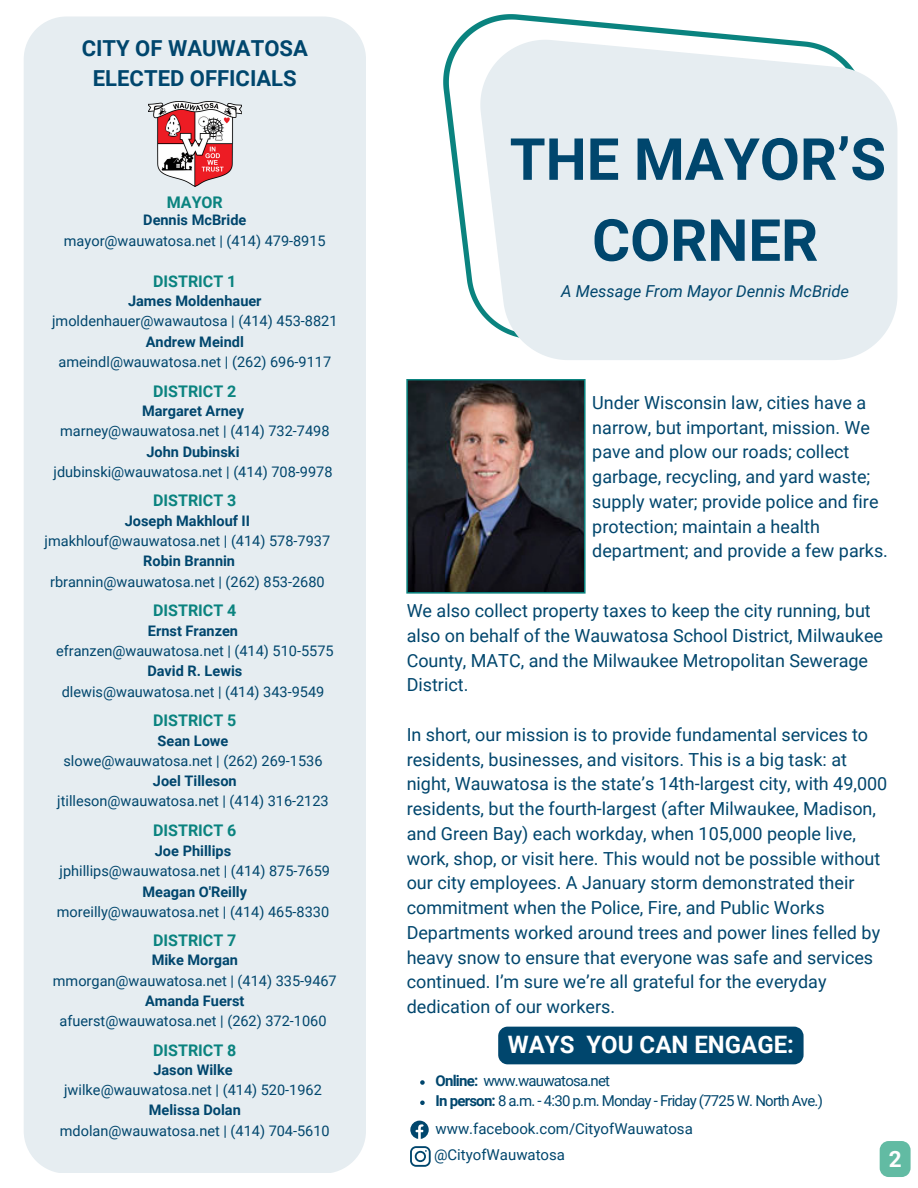
<style>
.page{position:relative;width:918px;height:1188px;background:#fff}
.page>*{position:absolute;margin:0;border:0;box-sizing:border-box;transform-origin:0 0}
.t1{font:700 58.05px/81px "Roboto";color:#00466d;text-align:center}
.t2{font:700 24px "Roboto";color:#fff}
.t3{font:700 22.5px "Roboto";color:#fefefe}
.t4{font:700 22.05px/30.3px "Roboto";color:#00466d;text-align:center}
.t5{font:18px/24.8px "Roboto";color:#00466d}
.t6{font:italic 16.5px "Roboto";color:#00466d}
.t7{font:700 16.05px "Roboto";color:#0a837f}
.t8{font:15px "Roboto";letter-spacing:-.05em;color:#00466d}
.t9{font:15px "Roboto";color:#00466d}
.t10{font:14.55px "Roboto";color:#00466d}
.t11{font:700 14.55px "Roboto";color:#00466d}
.s1{font-weight:700}
</style>
<div class="page">
<svg style="left:443px;top:14px;width:346px;height:298px"></svg>
<svg style="left:480px;top:40px;width:417px;height:320px;fill:#e6edf1"></svg>
<div style="left:24px;top:16px;width:342px;height:1157px;background:#e6edf1"></div>
<img style="left:148px;top:101px;width:94px;height:86px">
<img style="left:406px;top:379px;width:179px;height:215px">
<svg style="left:880px;top:1141px;width:31px;height:36px"></svg>
<div style="left:498px;top:1027px;width:306px;height:37px;background:#00466d"></div>
<svg style="left:420px;top:1080px;width:5px;height:5px"></svg>
<svg style="left:420px;top:1101px;width:5px;height:4px"></svg>
<svg style="left:410px;top:1120px;width:19px;height:19px"></svg>
<svg style="left:410px;top:1146px;width:20px;height:20px"></svg>
<p class="t4" style="left:82px;top:33px;width:228px">CITY OF WAUWATOSA<br>ELECTED OFFICIALS</p>
<p class="t7" style="left:167px;top:193px;width:58px">MAYOR</p>
<h4 class="t11" style="left:143px;top:212px;width:105px">Dennis McBride</h4>
<p class="t10" style="left:64px;top:232px;width:263px">mayor@wauwatosa.net | (414) 479-8915</p>
<p class="t7" style="left:153px;top:272px;width:85px">DISTRICT 1</p>
<p class="t11" style="left:128px;top:293px;width:135px">James Moldenhauer</p>
<p class="t10" style="left:52px;top:313px;width:287px">jmoldenhauer@wawautosa | (414) 453-8821</p>
<h4 class="t11" style="left:146px;top:333px;width:100px">Andrew Meindl</h4>
<p class="t10" style="left:58px;top:353px;width:274px">ameindl@wauwatosa.net | (262) 696-9117</p>
<p class="t7" style="left:153px;top:382px;width:85px">DISTRICT 2</p>
<p class="t11" style="left:142px;top:403px;width:103px">Margaret Arney</p>
<p class="t10" style="left:60px;top:423px;width:271px">marney@wauwatosa.net | (414) 732-7498</p>
<h4 class="t11" style="left:147px;top:443px;width:94px">John Dubinski</h4>
<h4 class="t10" style="left:54px;top:463px;width:280px">jdubinski@wauwatosa.net | (414) 708-9978</h4>
<p class="t7" style="left:153px;top:492px;width:85px">DISTRICT 3</p>
<p class="t11" style="left:125px;top:512px;width:127px">Joseph Makhlouf II</p>
<p class="t10" style="left:45px;top:533px;width:287px">jmakhlouf@wauwatosa.net | (414) 578-7937</p>
<p class="t11" style="left:143px;top:553px;width:93px">Robin Brannin</p>
<h4 class="t10" style="left:50px;top:573px;width:276px">rbrannin@wauwatosa.net | (262) 853-2680</h4>
<p class="t7" style="left:153px;top:601px;width:85px">DISTRICT 4</p>
<p class="t11" style="left:148px;top:622px;width:92px">Ernst Franzen</p>
<p class="t10" style="left:56px;top:643px;width:279px">efranzen@wauwatosa.net | (414) 510-5575</p>
<p class="t11" style="left:147px;top:663px;width:97px">David R. Lewis</p>
<h4 class="t10" style="left:62px;top:683px;width:264px">dlewis@wauwatosa.net | (414) 343-9549</h4>
<p class="t7" style="left:153px;top:711px;width:85px">DISTRICT 5</p>
<p class="t11" style="left:158px;top:732px;width:72px">Sean Lowe</p>
<p class="t10" style="left:63px;top:752px;width:261px">slowe@wauwatosa.net | (262) 269-1536</p>
<p class="t11" style="left:153px;top:773px;width:85px">Joel Tilleson</p>
<h4 class="t10" style="left:57px;top:793px;width:273px">jtilleson@wauwatosa.net | (414) 316-2123</h4>
<p class="t7" style="left:153px;top:821px;width:85px">DISTRICT 6</p>
<p class="t11" style="left:155px;top:843px;width:78px">Joe Phillips</p>
<p class="t10" style="left:60px;top:863px;width:272px">jphillips@wauwatosa.net | (414) 875-7659</p>
<p class="t11" style="left:143px;top:883px;width:106px">Meagan O'Reilly</p>
<h4 class="t10" style="left:57px;top:903px;width:274px">moreilly@wauwatosa.net | (414) 465-8330</h4>
<p class="t7" style="left:153px;top:932px;width:85px">DISTRICT 7</p>
<p class="t11" style="left:152px;top:952px;width:88px">Mike Morgan</p>
<p class="t10" style="left:53px;top:972px;width:285px">mmorgan@wauwatosa.net | (414) 335-9467</p>
<p class="t11" style="left:145px;top:992px;width:101px">Amanda Fuerst</p>
<p class="t10" style="left:60px;top:1013px;width:268px">afuerst@wauwatosa.net | (262) 372-1060</p>
<p class="t7" style="left:153px;top:1041px;width:85px">DISTRICT 8</p>
<p class="t11" style="left:153px;top:1061px;width:81px">Jason Wilke</p>
<p class="t10" style="left:64px;top:1082px;width:259px">jwilke@wauwatosa.net | (414) 520-1962</p>
<p class="t11" style="left:149px;top:1102px;width:94px">Melissa Dolan</p>
<h1 class="t10" style="left:60px;top:1122px;width:271px">mdolan@wauwatosa.net | (414) 704-5610</h1>
<h4 class="t1" style="left:510px;top:119px;width:378px">THE MAYOR’S<br>CORNER</h4>
<h3 class="t6" style="left:561px;top:282px;width:290px">A Message From Mayor Dennis McBride</h3>
<h3 class="t5" style="left:592px;top:390px;width:297px">Under Wisconsin law, cities have a narrow, but important, mission. We pave and plow our roads; collect garbage, recycling, and yard waste; supply water; provide police and fire protection; maintain a health department; and provide a few parks.</h3>
<h3 class="t5" style="left:407px;top:599px;width:478px">We also collect property taxes to keep the city running, but also on behalf of the Wauwatosa School District, Milwaukee County, MATC, and the Milwaukee Metropolitan Sewerage District.</h3>
<h3 class="t5" style="left:407px;top:722px;width:482px">In short, our mission is to provide fundamental services to residents, businesses, and visitors. This is a big task: at night, Wauwatosa is the state’s 14th-largest city, with 49,000 residents, but the fourth-largest (after Milwaukee, Madison, and Green Bay) each workday, when 105,000 people live, work, shop, or visit here. This would not be possible without our city employees. A January storm demonstrated their commitment when the Police, Fire, and Public Works Departments worked around trees and power lines felled by heavy snow to ensure that everyone was safe and services continued. I’m sure we’re all grateful for the everyday dedication of our workers.</h3>
<h2 class="t2" style="left:508px;top:1031px;width:288px">WAYS YOU CAN ENGAGE:</h2>
<p class="t8" style="left:436px;top:1072px;width:176px"><span class="s1">Online:</span> www.wauwatosa.net</p>
<p class="t8" style="left:436px;top:1092px;width:389px"><span class="s1">In person:</span> 8 a.m. - 4:30 p.m. Monday - Friday (7725 W. North Ave.)</p>
<p class="t9" style="left:436px;top:1120px;width:259px">www.facebook.com/CityofWauwatosa</p>
<p class="t9" style="left:434px;top:1146px;width:133px">@CityofWauwatosa</p>
<p class="t3" style="left:889px;top:1146px;width:14px">2</p>
</div>
